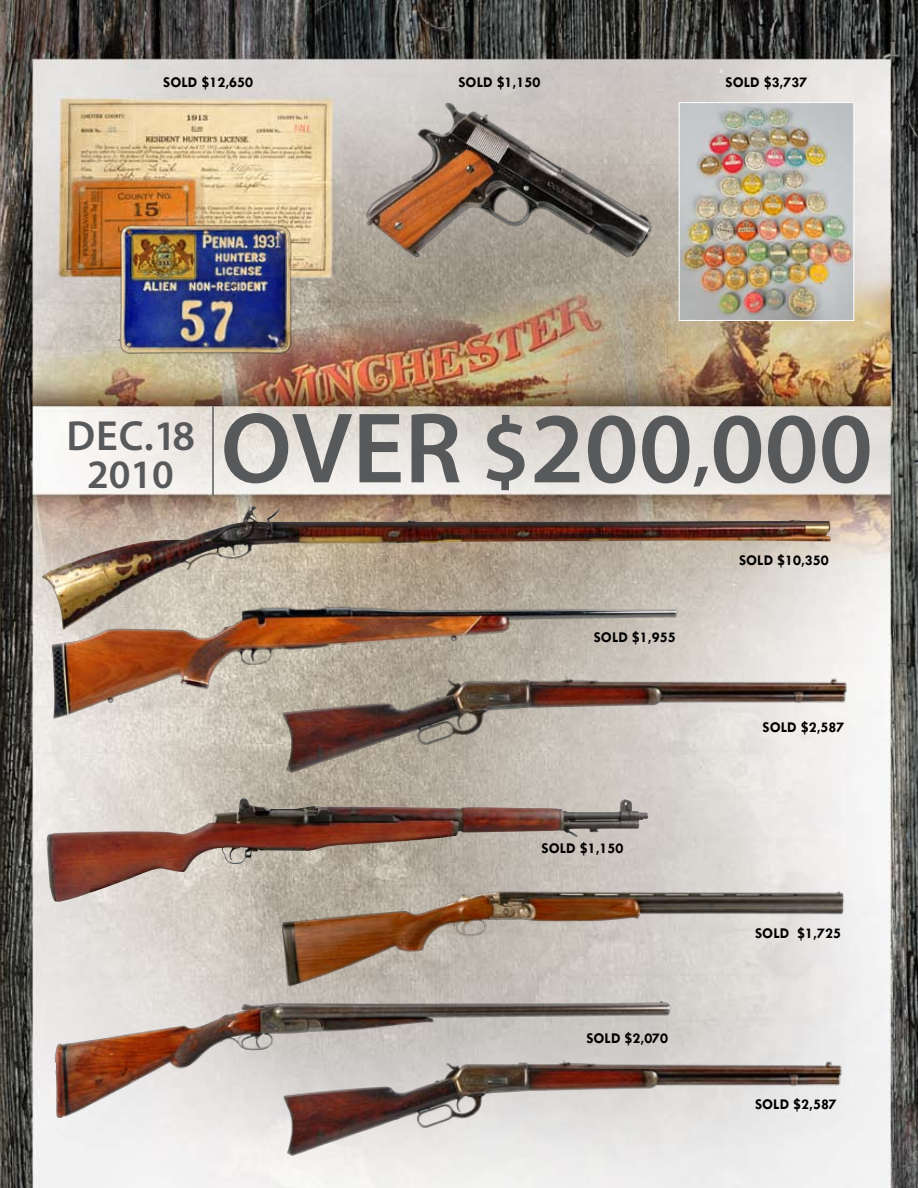
<style>
.page{position:relative;width:918px;height:1188px;background:#fff}
.page>*{position:absolute;margin:0;border:0;box-sizing:border-box;transform-origin:0 0}
.t1{font:600 101.1px "Myriad Pro";color:#58595b}
.t2{font:600 42.3px "Myriad Pro";color:#58595b}
.t3{font:600 40.5px "Myriad Pro";color:#58595b}
.t4{font:700 15px "Tw Cen";color:#000}
.s1{font-size:92.1px}
.s2{font-size:74.1px}
</style>
<div class="page">
<img style="left:0;top:0;width:918px;height:1188px">
<img style="left:42px;top:506px;width:789px;height:123px">
<img style="left:681px;top:104px;width:171px;height:215px">
<div style="left:679px;top:102px;width:175px;height:219px;border:1px solid #fff"></div>
<img style="left:46px;top:798px;width:353px;height:104px">
<img style="left:263px;top:657px;width:586px;height:131px">
<img style="left:39px;top:598px;width:645px;height:127px">
<img style="left:267px;top:872px;width:588px;height:135px">
<img style="left:274px;top:1060px;width:575px;height:110px">
<img style="left:42px;top:985px;width:640px;height:147px">
<img style="left:114px;top:219px;width:185px;height:141px">
<img style="left:360px;top:99px;width:299px;height:169px">
<hr style="left:212px;top:406px;width:2px;height:89px;background:#58595b">
<p class="t4" style="left:163px;top:74px;width:91px">SOLD $12,650</p>
<p class="t4" style="left:459px;top:74px;width:83px">SOLD $1,150</p>
<p class="t4" style="left:726px;top:74px;width:83px">SOLD $3,737</p>
<h2 class="t2" style="left:66px;top:409px;width:130px">Dec.18</h2>
<h3 class="t3" style="left:87px;top:449px;width:88px">2010</h3>
<h1 class="t1" style="left:221px;top:384px;width:654px">OVER <span class="s1">$</span>200<span class="s2">,</span>000</h1>
<p class="t4" style="left:594px;top:628px;width:83px">SOLD $1,955</p>
<p class="t4" style="left:739px;top:551px;width:91px">SOLD $10,350</p>
<p class="t4" style="left:763px;top:719px;width:83px">SOLD $2,587</p>
<p class="t4" style="left:542px;top:839px;width:83px">SOLD $1,150</p>
<p class="t4" style="left:586px;top:1030px;width:83px">SOLD $2,070</p>
<p class="t4" style="left:755px;top:924px;width:87px">SOLD $1,725</p>
<p class="t4" style="left:755px;top:1095px;width:83px">SOLD $2,587</p>
</div>
